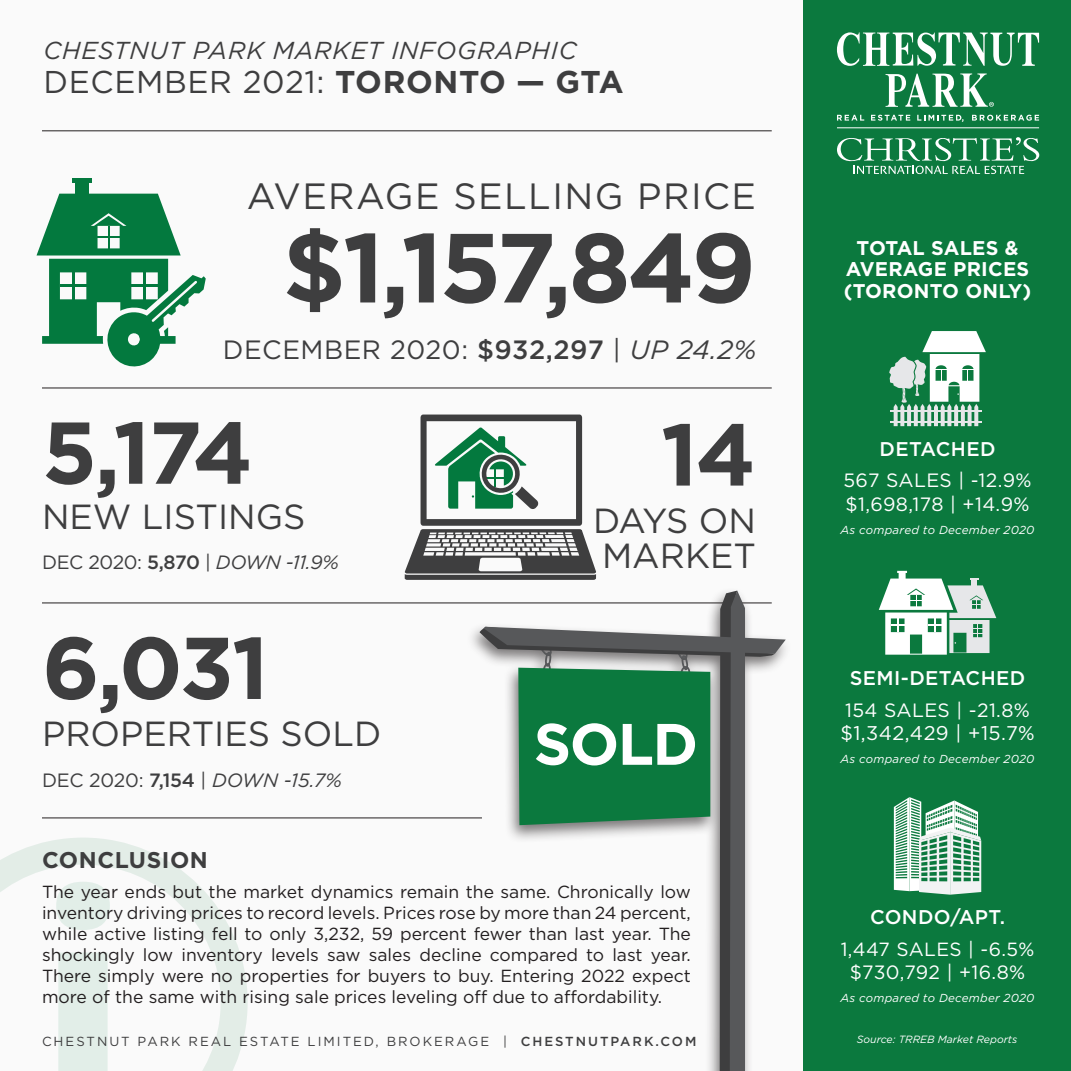
<style>
.page{position:relative;width:1071px;height:1071px;background:#fafafa}
.page>*{position:absolute;margin:0;border:0;box-sizing:border-box;transform-origin:0 0}
.t1{font:700 98px "Gotham";letter-spacing:-.035em;color:#3e3e3f}
.t2{font:700 87.5px "Gotham";letter-spacing:-.025em;color:#3e3e3f}
.t3{font:700 58.45px "Gotham";color:#fff}
.t4{font:36.57px "Gotham";letter-spacing:.04em;color:#3e3e3f}
.t5{font:34.82px/34.8px "Gotham";color:#3e3e3f}
.t6{font:31.5px "Gotham";letter-spacing:.02em;color:#3e3e3f}
.t7{font:26.43px "Gotham";letter-spacing:.02em;color:#3e3e3f}
.t8{font:italic 24.5px "Gotham";letter-spacing:.03em;color:#3e3e3f}
.t9{font:700 22.75px "Gotham";letter-spacing:.025em;color:#3e3e3f}
.t10{font:700 19.78px/21.5px "Gotham";letter-spacing:.01em;color:#fff;text-align:center}
.t11{font:500 19.78px "Gotham";letter-spacing:.02em;color:#fff}
.t12{font:19.78px "Gotham";letter-spacing:.02em;color:#fff}
.t13{font:19.25px/23.1px "Gotham";letter-spacing:.02em;color:#fff}
.t14{font:italic 19.25px "Gotham";letter-spacing:-.02em;color:#3e3e3f}
.t15{font:19.07px "Gotham";letter-spacing:.02em;color:#fff}
.t16{font:17.5px/21px "Gotham";color:#231f20;text-align:justify}
.t17{font:13.12px "Gotham";letter-spacing:.15em;color:#3e3e3f}
.t18{font:italic 11.55px "Gotham";letter-spacing:.02em;color:#fff}
.t19{font:italic 10.5px "Gotham";color:#fff}
.s1{font-weight:700}
.s2{font-weight:500}
.s3{font-style:italic}
.s4{font-style:normal}
.s5{font-weight:500;font-style:normal}
</style>
<div class="page">
<svg style="left:0;top:838px;width:248px;height:233px"></svg>
<svg style="left:405px;top:415px;width:191px;height:165px"></svg>
<div style="left:75px;top:183px;width:13px;height:17px;background:#03793e"></div>
<div style="left:72px;top:178px;width:19px;height:5px;background:#03793e"></div>
<svg style="left:37px;top:194px;width:169px;height:173px"></svg>
<hr style="left:42px;top:130px;width:730px;height:1px;background:#231f20">
<hr style="left:42px;top:388px;width:730px;height:1px;background:#231f20">
<hr style="left:42px;top:603px;width:730px;height:1px;background:#231f20">
<hr style="left:42px;top:818px;width:440px;height:1px;background:#231f20">
<div style="left:466px;top:587px;width:326px;height:484px;background:#fafafa"></div>
<svg style="left:479px;top:591px;width:307px;height:480px"></svg>
<div style="left:803px;top:0;width:268px;height:1071px;background:#0b793e"></div>
<svg style="left:837px;top:32px;width:202px;height:34px"></svg>
<svg style="left:837px;top:137px;width:202px;height:37px"></svg>
<hr style="left:837px;top:128px;width:202px;height:1px;background:#fff">
<svg style="left:837px;top:115px;width:27px;height:6px"></svg>
<svg style="left:871px;top:115px;width:39px;height:6px"></svg>
<svg style="left:917px;top:115px;width:46px;height:7px"></svg>
<svg style="left:972px;top:115px;width:67px;height:6px"></svg>
<svg style="left:886px;top:74px;width:108px;height:33px"></svg>
<svg style="left:889px;top:331px;width:97px;height:95px"></svg>
<svg style="left:879px;top:571px;width:117px;height:84px"></svg>
<svg style="left:894px;top:797px;width:87px;height:98px"></svg>
<h3 class="t8" style="left:44px;top:34px;width:535px">CHESTNUT PARK MARKET INFOGRAPHIC</h3>
<h3 class="t6" style="left:44px;top:61px;width:582px">DECEMBER 2021: <span class="s1">TORONTO — GTA</span></h3>
<h3 class="t4" style="left:247px;top:173px;width:511px">AVERAGE SELLING PRICE</h3>
<h1 class="t1" style="left:282px;top:203px;width:475px">$1,157,849</h1>
<h3 class="t7" style="left:223px;top:333px;width:535px">DECEMBER 2020: <span class="s2">$932,297</span> | <span class="s3">UP 24.2%</span></h3>
<h2 class="t2" style="left:42px;top:395px;width:212px">5,174</h2>
<h2 class="t2" style="left:661px;top:397px;width:97px">14</h2>
<h3 class="t5" style="left:42px;top:499px;width:265px">NEW LISTINGS</h3>
<h3 class="t5" style="left:593px;top:503px;width:164px">DAYS ON<br>MARKET</h3>
<p class="t14" style="left:42px;top:550px;width:298px"><span class="s4">DEC 2020:</span> <span class="s5">5,870</span> <span class="s4">|</span> DOWN -11.9%</p>
<h2 class="t2" style="left:42px;top:610px;width:228px">6,031</h2>
<h3 class="t5" style="left:42px;top:716px;width:341px">PROPERTIES SOLD</h3>
<p class="t14" style="left:42px;top:768px;width:301px"><span class="s4">DEC 2020:</span> <span class="s5">7,154</span> <span class="s4">|</span> DOWN -15.7%</p>
<h3 class="t3" style="left:534px;top:705px;width:166px">SOLD</h3>
<h3 class="t9" style="left:42px;top:845px;width:167px">CONCLUSION</h3>
<p class="t16" style="left:42px;top:881px;width:650px">The year ends but the market dynamics remain the same. Chronically low inventory driving prices to record levels. Prices rose by more than 24 percent, while active listing fell to only 3,232, 59 percent fewer than last year. The shockingly low inventory levels saw sales decline compared to last year.<br>There simply were no properties for buyers to buy. Entering 2022 expect more of the same with rising sale prices leveling off due to affordability.</p>
<p class="t17" style="left:42px;top:1033px;width:656px">CHESTNUT PARK REAL ESTATE LIMITED, BROKERAGE | <span class="s2">CHESTNUTPARK.COM</span></p>
<p class="t10" style="left:844px;top:237px;width:189px">TOTAL SALES &amp;<br>AVERAGE PRICES (TORONTO ONLY)</p>
<p class="t11" style="left:880px;top:436px;width:118px">DETACHED</p>
<p class="t13" style="left:843px;top:469px;width:190px">567 SALES | -12.9% $1,698,178 | +14.9%</p>
<p class="t18" style="left:841px;top:522px;width:195px">As compared to December 2020</p>
<p class="t11" style="left:850px;top:666px;width:177px">SEMI-DETACHED</p>
<p class="t13" style="left:845px;top:698px;width:186px">154 SALES | -21.8%</p>
<p class="t12" style="left:840px;top:721px;width:196px">$1,342,429 | +15.7%</p>
<p class="t18" style="left:841px;top:752px;width:195px">As compared to December 2020</p>
<p class="t11" style="left:870px;top:904px;width:137px">CONDO/APT.</p>
<p class="t15" style="left:841px;top:937px;width:195px">1,447 SALES | -6.5%</p>
<p class="t13" style="left:850px;top:960px;width:177px">$730,792 | +16.8%</p>
<p class="t18" style="left:841px;top:991px;width:195px">As compared to December 2020</p>
<p class="t19" style="left:857px;top:1033px;width:162px">Source: TRREB Market Reports</p>
</div>
